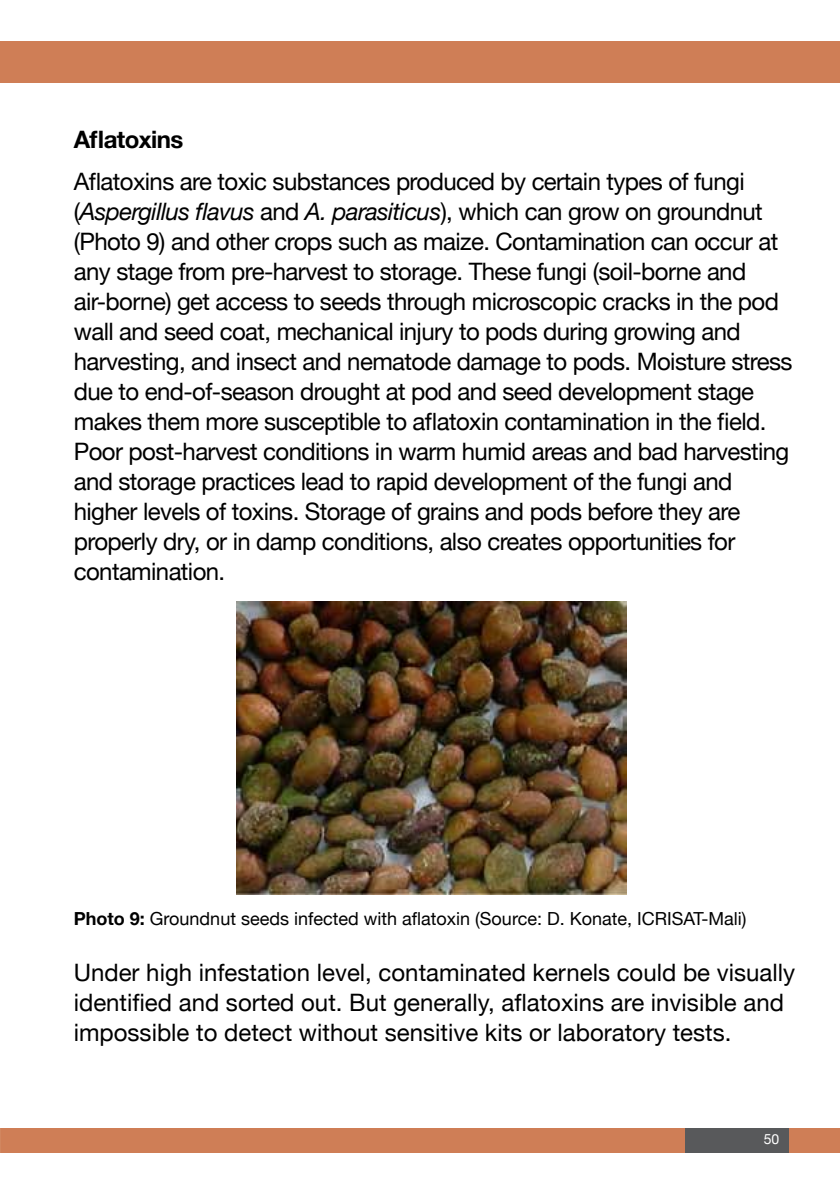
<style>
.page{position:relative;width:840px;height:1191px;background:#fff}
.page>*{position:absolute;margin:0;border:0;box-sizing:border-box;transform-origin:0 0}
.t1{font:24px/30px "Helvetica Neue";letter-spacing:-.025em;color:#000}
.t2{font:24px/30px "Helvetica Neue";color:#000}
.t3{font:700 24px "Helvetica Neue";letter-spacing:-.025em;color:#000}
.t4{font:18px "Helvetica Neue";color:#000}
.t5{font:14px "Helvetica Neue";color:#fff}
.s1{font-style:italic}
.s2{font-weight:700}
</style>
<div class="page">
<div style="left:0;top:1128px;width:839px;height:24px;background:#cf7e56"></div>
<div style="left:0;top:41px;width:839px;height:42px;background:#cf7e56"></div>
<div style="left:685px;top:1128px;width:103px;height:24px;background:#58595b"></div>
<img style="left:236px;top:602px;width:390px;height:293px">
<p class="t3" style="left:74px;top:121px;width:111px">Aflatoxins</p>
<p class="t1" style="left:74px;top:167px;width:719px">Aflatoxins are toxic substances produced by certain types of fungi (<span class="s1">Aspergillus flavus</span> and <span class="s1">A. parasiticus</span>), which can grow on groundnut (Photo 9) and other crops such as maize. Contamination can occur at any stage from pre-harvest to storage. These fungi (soil-borne and air-borne) get access to seeds through microscopic cracks in the pod wall and seed coat, mechanical injury to pods during growing and harvesting, and insect and nematode damage to pods. Moisture stress due to end-of-season drought at pod and seed development stage makes them more susceptible to aflatoxin contamination in the field.<br>Poor post-harvest conditions in warm humid areas and bad harvesting and storage practices lead to rapid development of the fungi and higher levels of toxins. Storage of grains and pods before they are properly dry, or in damp conditions, also creates opportunities for contamination.</p>
<p class="t4" style="left:74px;top:906px;width:674px"><span class="s2">Photo 9:</span> Groundnut seeds infected with aflatoxin (Source: D. Konate, ICRISAT-Mali)</p>
<p class="t2" style="left:74px;top:959px;width:722px">Under high infestation level, contaminated kernels could be visually identified and sorted out. But generally, aflatoxins are invisible and impossible to detect without sensitive kits or laboratory tests.</p>
<p class="t5" style="left:763px;top:1129px;width:17px">50</p>
</div>
